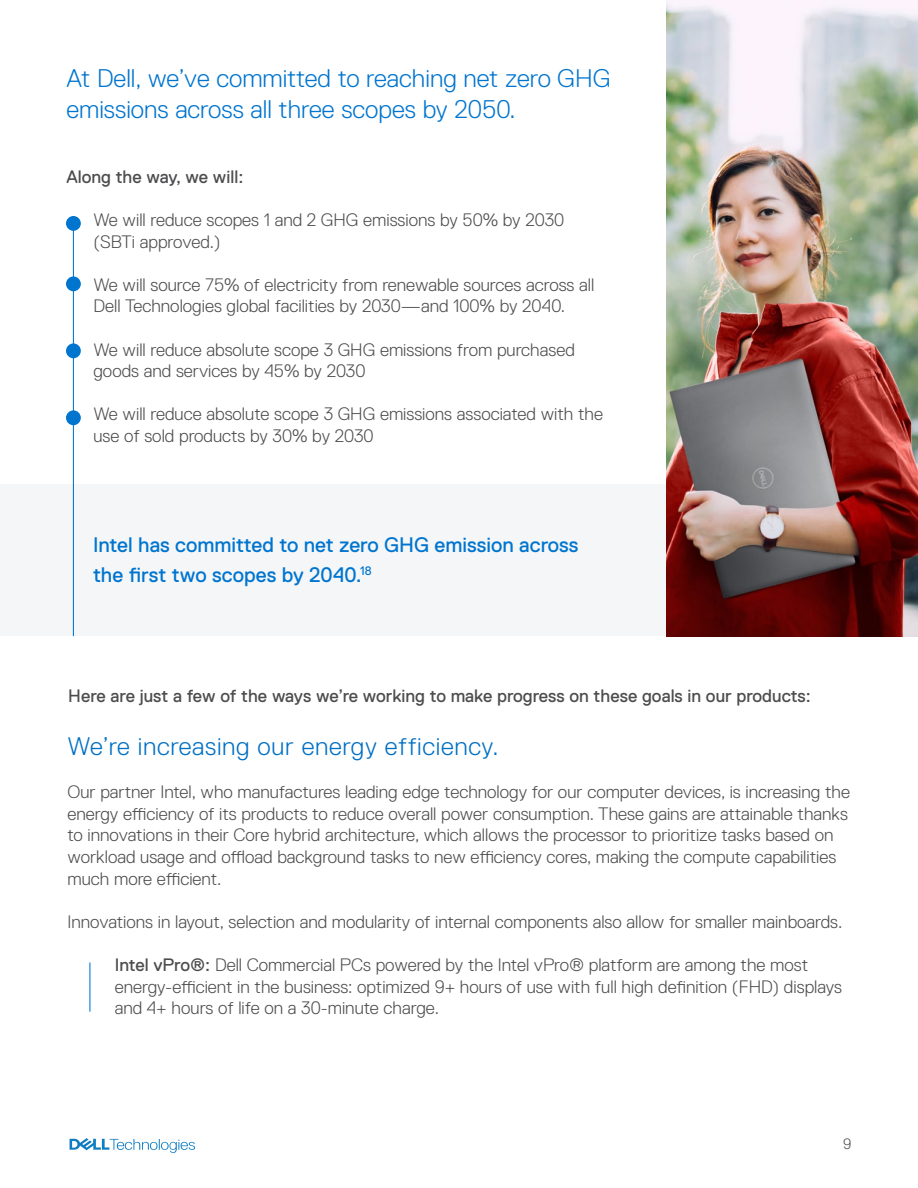
<style>
.page{position:relative;width:918px;height:1188px;background:#fff}
.page>*{position:absolute;margin:0;border:0;box-sizing:border-box;transform-origin:0 0}
.t1{font:300 25.5px/30.6px "Dell Replica";color:#0075cf}
.t2{font:300 25.5px "Dell Replica";letter-spacing:.025em;color:#0070c4}
.t3{font:21px/30px "Dell Replica";color:#0075cf}
.t4{font:300 18px/21.6px "Dell Replica";color:#4d4d4f}
.t5{font:18px "Dell Replica";color:#4d4d4f}
.t6{font:300 15px "Dell Replica";color:#4d4d4f}
.s1{font-weight:400}
</style>
<div class="page">
<svg style="left:70px;top:1138px;width:125px;height:15px"></svg>
<div style="left:0;top:484px;width:918px;height:152px;background:#f5f6f7"></div>
<hr style="left:73px;top:223px;width:1px;height:413px;background:#0075cf">
<hr style="left:89px;top:962px;width:1px;height:50px;background:#0075cf">
<div style="left:66px;top:216px;width:15px;height:15px;background:#0075cf;border-radius:50%"></div>
<div style="left:66px;top:343px;width:15px;height:15px;background:#0075cf;border-radius:50%"></div>
<div style="left:66px;top:276px;width:15px;height:15px;background:#0075cf;border-radius:50%"></div>
<div style="left:66px;top:410px;width:15px;height:15px;background:#0075cf;border-radius:50%"></div>
<img style="left:666px;top:0;width:252px;height:636px">
<h1 class="t1" style="left:66px;top:63px;width:546px">At Dell, we’ve committed to reaching net zero GHG emissions across all three scopes by 2050.</h1>
<p class="t5" style="left:66px;top:167px;width:178px">Along the way, we will:</p>
<p class="t4" style="left:93px;top:209px;width:472px">We will reduce scopes 1 and 2 GHG emissions by 50% by 2030 (SBTi approved.)</p>
<p class="t4" style="left:93px;top:274px;width:502px">We will source 75% of electricity from renewable sources across all<br>Dell Technologies global facilities by 2030—and 100% by 2040.</p>
<p class="t4" style="left:93px;top:339px;width:483px">We will reduce absolute scope 3 GHG emissions from purchased goods and services by 45% by 2030</p>
<p class="t4" style="left:93px;top:403px;width:511px">We will reduce absolute scope 3 GHG emissions associated with the use of sold products by 30% by 2030</p>
<p class="t3" style="left:93px;top:530px;width:487px">Intel has committed to net zero GHG emission across the first two scopes by 2040.<sup>18</sup></p>
<p class="t5" style="left:68px;top:686px;width:744px">Here are just a few of the ways we’re working to make progress on these goals in our products:</p>
<h1 class="t2" style="left:68px;top:732px;width:432px">We’re increasing our energy efficiency.</h1>
<p class="t4" style="left:68px;top:781px;width:784px">Our partner Intel, who manufactures leading edge technology for our computer devices, is increasing the energy efficiency of its products to reduce overall power consumption. These gains are attainable thanks to innovations in their Core hybrid architecture, which allows the processor to prioritize tasks based on workload usage and offload background tasks to new efficiency cores, making the compute capabilities much more efficient.</p>
<p class="t4" style="left:68px;top:911px;width:776px">Innovations in layout, selection and modularity of internal components also allow for smaller mainboards.</p>
<p class="t4" style="left:115px;top:954px;width:729px"><span class="s1">Intel vPro®:</span> Dell Commercial PCs powered by the Intel vPro® platform are among the most energy-efficient in the business: optimized 9+ hours of use with full high definition (FHD) displays and 4+ hours of life on a 30-minute charge.</p>
<p class="t6" style="left:843px;top:1135px;width:10px">9</p>
</div>
